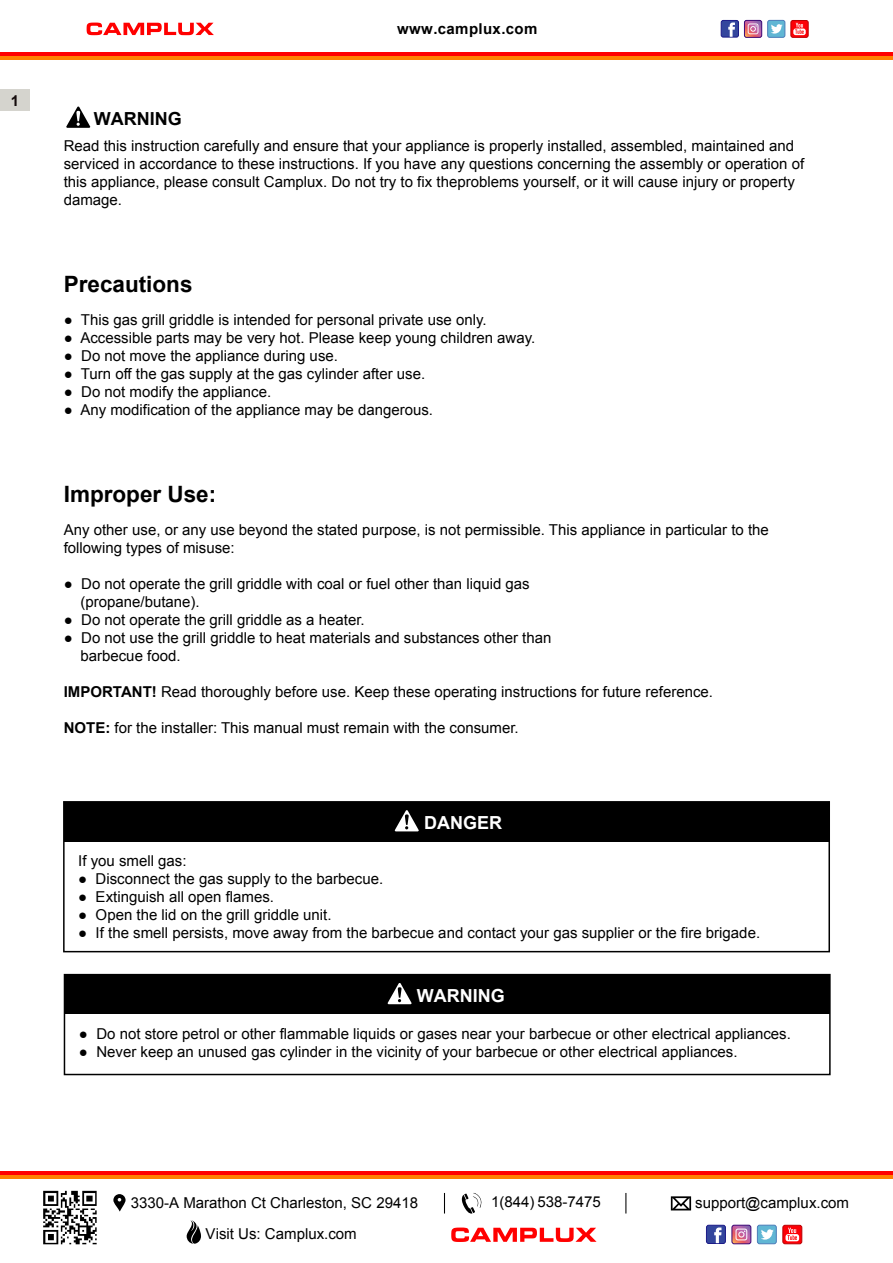
<style>
.page{position:relative;width:893px;height:1263px;background:#fff}
.page>*{position:absolute;margin:0;border:0;box-sizing:border-box;transform-origin:0 0}
.t1{font:700 22.5px "Arial";color:#000}
.t2{font:700 18px "Arial";color:#fff}
.t3{font:700 18px "Arial";color:#000}
.t4{font:15px/18px "Arial";color:#000}
.t5{font:700 15px "Arial";letter-spacing:.025em;color:#000}
.t6{font:700 15px "Arial";color:#140b0b}
.s1{font-weight:700}
</style>
<div class="page">
<div style="left:64px;top:802px;width:765px;height:39px;background:#000"></div>
<div style="left:64px;top:975px;width:766px;height:39px;background:#000"></div>
<div style="left:63px;top:801px;width:767px;height:151px;border:2px solid #000"></div>
<div style="left:64px;top:974px;width:767px;height:101px;border:2px solid #000"></div>
<svg style="left:395px;top:810px;width:24px;height:21px"></svg>
<svg style="left:66px;top:107px;width:24px;height:21px"></svg>
<svg style="left:388px;top:983px;width:24px;height:21px"></svg>
<div style="left:0;top:1171px;width:893px;height:7px;background:#f00"></div>
<hr style="left:0;top:1175px;width:893px;height:3px;background:#ff8001">
<svg style="left:783px;top:1225px;width:19px;height:19px"></svg>
<div style="left:782px;top:1225px;width:20px;height:19px;border:1px solid #ba0003;border-radius:2px"></div>
<svg style="left:785px;top:1228px;width:14px;height:13px"></svg>
<svg style="left:732px;top:1225px;width:19px;height:19px"></svg>
<div style="left:757px;top:1225px;width:19px;height:19px;background:#60b6d4;border-radius:2px"></div>
<div style="left:757px;top:1225px;width:20px;height:19px;border:1px solid #4b7db9;border-radius:2px"></div>
<svg style="left:761px;top:1229px;width:13px;height:11px"></svg>
<div style="left:706px;top:1225px;width:19px;height:18px;background:#34469d;border-radius:2px"></div>
<div style="left:706px;top:1225px;width:20px;height:19px;border:1px solid #1b1a88;border-radius:2px"></div>
<svg style="left:714px;top:1227px;width:7px;height:16px"></svg>
<svg style="left:451px;top:1227px;width:146px;height:15px"></svg>
<svg style="left:186px;top:1220px;width:15px;height:24px"></svg>
<svg style="left:43px;top:1191px;width:54px;height:53px"></svg>
<svg style="left:625px;top:1193px;width:1px;height:20px"></svg>
<svg style="left:671px;top:1196px;width:20px;height:14px"></svg>
<svg style="left:113px;top:1194px;width:13px;height:17px"></svg>
<svg style="left:461px;top:1193px;width:21px;height:21px"></svg>
<svg style="left:444px;top:1193px;width:1px;height:20px"></svg>
<div style="left:0;top:89px;width:30px;height:22px;background:#d5d4ce"></div>
<div style="left:0;top:53px;width:893px;height:6px;background:#f00"></div>
<hr style="left:0;top:56px;width:893px;height:4px;background:#ff8001">
<svg style="left:791px;top:20px;width:17px;height:17px"></svg>
<div style="left:790px;top:20px;width:18px;height:18px;border:1px solid #ba0003;border-radius:2px"></div>
<svg style="left:793px;top:23px;width:13px;height:12px"></svg>
<div style="left:744px;top:20px;width:18px;height:18px;border:1px solid #3e0877;border-radius:2px"></div>
<svg style="left:744px;top:20px;width:18px;height:17px"></svg>
<div style="left:768px;top:20px;width:17px;height:17px;background:#60b6d4;border-radius:2px"></div>
<div style="left:767px;top:20px;width:18px;height:18px;border:1px solid #4b7db9;border-radius:2px"></div>
<svg style="left:771px;top:24px;width:12px;height:10px"></svg>
<div style="left:721px;top:20px;width:17px;height:17px;background:#34469d;border-radius:2px"></div>
<div style="left:721px;top:20px;width:18px;height:17px;border:1px solid #1b1a88;border-radius:2px"></div>
<svg style="left:728px;top:23px;width:7px;height:14px"></svg>
<svg style="left:87px;top:23px;width:127px;height:12px"></svg>
<p class="t6" style="left:11px;top:90px;width:10px">1</p>
<p class="t5" style="left:397px;top:19px;width:142px">www.camplux.com</p>
<p class="t3" style="left:94px;top:107px;width:89px">WARNING</p>
<p class="t4" style="left:64px;top:137px;width:742px">Read this instruction carefully and ensure that your appliance is properly installed, assembled, maintained and serviced in accordance to these instructions. If you have any questions concerning the assembly or operation of this appliance, please consult Camplux. Do not try to fix theproblems yourself, or it will cause injury or property damage.</p>
<h1 class="t1" style="left:64px;top:269px;width:130px">Precautions</h1>
<p class="t4" style="left:64px;top:311px;width:424px">● This gas grill griddle is intended for personal private use only.</p>
<p class="t4" style="left:64px;top:329px;width:473px">● Accessible parts may be very hot. Please keep young children away.</p>
<p class="t4" style="left:64px;top:347px;width:276px">● Do not move the appliance during use.</p>
<p class="t4" style="left:64px;top:365px;width:363px">● Turn off the gas supply at the gas cylinder after use.</p>
<p class="t4" style="left:64px;top:383px;width:209px">● Do not modify the appliance.</p>
<p class="t4" style="left:64px;top:401px;width:371px">● Any modification of the appliance may be dangerous.</p>
<h1 class="t1" style="left:64px;top:479px;width:154px">Improper Use:</h1>
<p class="t4" style="left:64px;top:521px;width:707px">Any other use, or any use beyond the stated purpose, is not permissible. This appliance in particular to the following types of misuse:</p>
<p class="t4" style="left:80px;top:575px;width:451px;text-indent:-17px">● Do not operate the grill griddle with coal or fuel other than liquid gas (propane/butane).</p>
<p class="t4" style="left:64px;top:611px;width:302px">● Do not operate the grill griddle as a heater.</p>
<p class="t4" style="left:80px;top:629px;width:472px;text-indent:-17px">● Do not use the grill griddle to heat materials and substances other than barbecue food.</p>
<p class="t4" style="left:64px;top:683px;width:651px"><span class="s1">IMPORTANT!</span> Read thoroughly before use. Keep these operating instructions for future reference.</p>
<p class="t4" style="left:64px;top:719px;width:456px"><span class="s1">NOTE:</span> for the installer: This manual must remain with the consumer.</p>
<p class="t2" style="left:424px;top:811px;width:79px">DANGER</p>
<p class="t4" style="left:78px;top:852px;width:110px">If you smell gas:</p>
<p class="t4" style="left:78px;top:870px;width:307px">● Disconnect the gas supply to the barbecue.</p>
<p class="t4" style="left:78px;top:888px;width:197px">● Extinguish all open flames.</p>
<p class="t4" style="left:78px;top:906px;width:255px">● Open the lid on the grill griddle unit.</p>
<p class="t4" style="left:78px;top:924px;width:683px">● If the smell persists, move away from the barbecue and contact your gas supplier or the fire brigade.</p>
<p class="t2" style="left:417px;top:984px;width:89px">WARNING</p>
<p class="t4" style="left:79px;top:1024px;width:713px">● Do not store petrol or other flammable liquids or gases near your barbecue or other electrical appliances.</p>
<p class="t4" style="left:79px;top:1042px;width:660px">● Never keep an unused gas cylinder in the vicinity of your barbecue or other electrical appliances.</p>
<p class="t4" style="left:131px;top:1194px;width:289px">3330-A Marathon Ct Charleston, SC 29418</p>
<p class="t4" style="left:491px;top:1193px;width:111px">1(844) 538-7475</p>
<p class="t4" style="left:695px;top:1193px;width:155px">support@camplux.com</p>
<p class="t4" style="left:206px;top:1225px;width:153px">Visit Us: Camplux.com</p>
</div>
